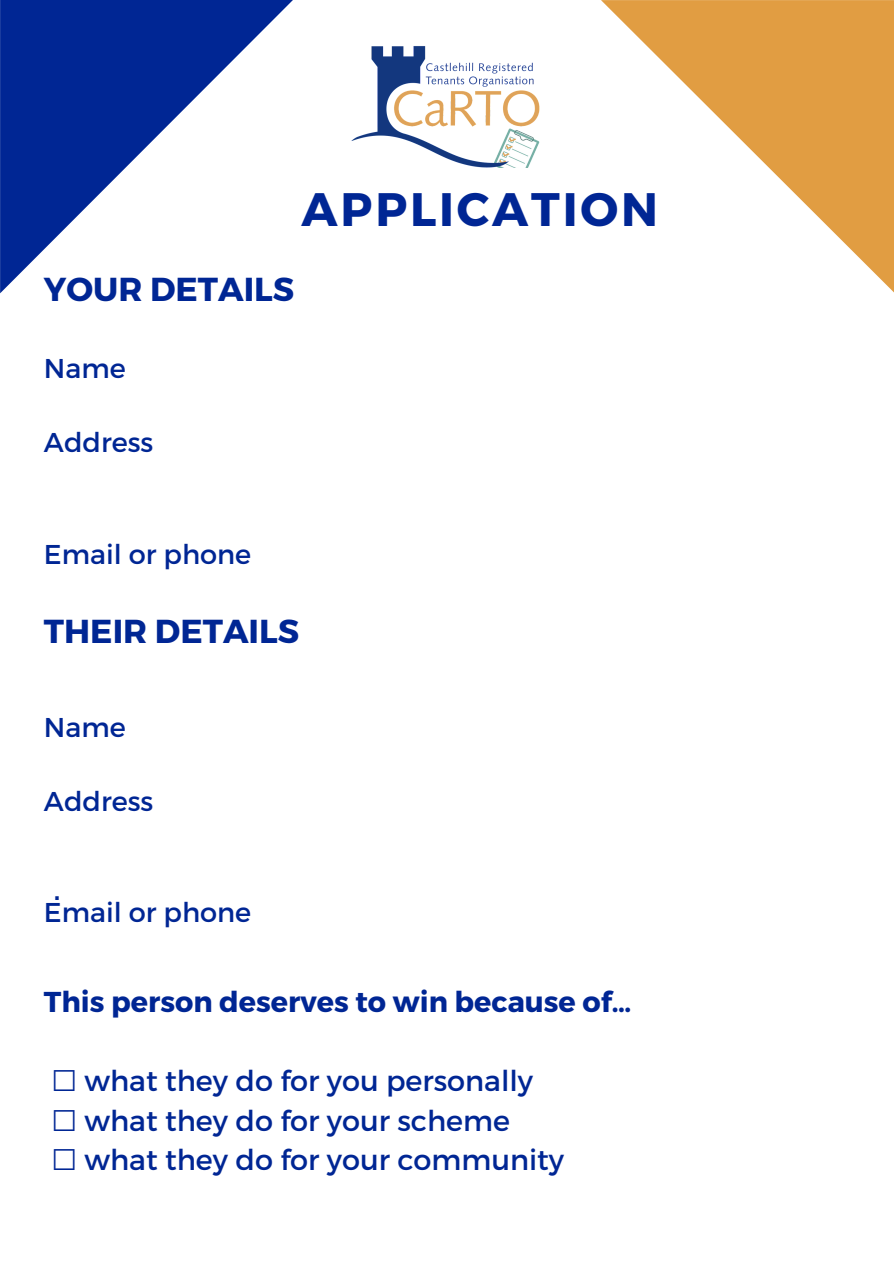
<style>
.page{position:relative;width:894px;height:1264px;background:#fff}
.page>*{position:absolute;margin:0;border:0;box-sizing:border-box;transform-origin:0 0}
.t1{font:700 46.95px "Montserrat";letter-spacing:.06em;color:#002694}
.t2{font:700 33.15px "Montserrat";color:#002694}
.t3{font:28.65px "Montserrat";color:#002694}
.t4{font:700 28.65px "Montserrat";color:#002694}
.t5{font:27.15px "Montserrat";color:#002694}
.t6{font:700 24px "Arimo";color:#002694}
.s1{font-family:"DejaVu Sans"}
</style>
<div class="page">
<img style="left:351px;top:46px;width:189px;height:122px">
<svg style="left:0;top:0;width:293px;height:293px"></svg>
<svg style="left:601px;top:0;width:292px;height:292px"></svg>
<p class="t1" style="left:301px;top:179px;width:358px">APPLICATION</p>
<p class="t2" style="left:44px;top:268px;width:252px">YOUR DETAILS</p>
<p class="t5" style="left:44px;top:350px;width:83px">Name</p>
<p class="t5" style="left:44px;top:425px;width:111px">Address</p>
<p class="t5" style="left:44px;top:536px;width:209px">Email or phone</p>
<p class="t2" style="left:44px;top:609px;width:256px">THEIR DETAILS</p>
<p class="t5" style="left:44px;top:709px;width:83px">Name</p>
<p class="t5" style="left:44px;top:783px;width:111px">Address</p>
<p class="t6" style="left:54px;top:878px;width:8px">.</p>
<p class="t5" style="left:44px;top:895px;width:209px">Email or phone</p>
<p class="t4" style="left:44px;top:983px;width:588px">This person deserves to win because of…</p>
<p class="t3" style="left:51px;top:1062px;width:483px"><span class="s1">☐</span> what they do for you personally</p>
<p class="t3" style="left:51px;top:1101px;width:460px"><span class="s1">☐</span> what they do for your scheme</p>
<p class="t3" style="left:51px;top:1141px;width:514px"><span class="s1">☐</span> what they do for your community</p>
</div>
